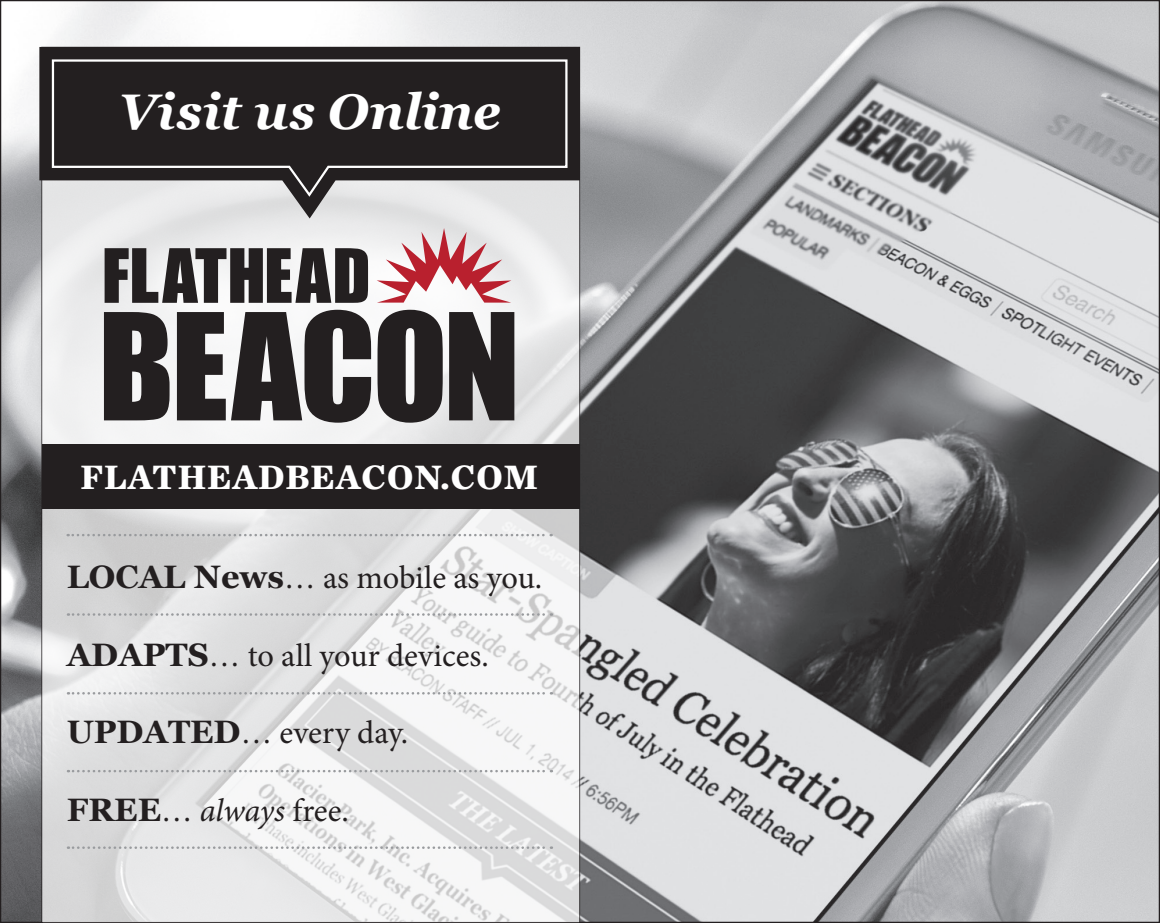
<style>
.page{position:relative;width:1160px;height:923px;background:#fff}
.page>*{position:absolute;margin:0;border:0;box-sizing:border-box;transform-origin:0 0}
.t1{font:italic 700 50px "Georgia";color:#fff}
.t2{font:700 35.5px "Chronicle Text G2";letter-spacing:.02em;color:#fff}
.t3{font:32.5px "Minion Pro";color:#231f20}
.s1{font-family:"Georgia";font-weight:700}
.s2{font-style:italic}
</style>
<div class="page">
<img style="left:3px;top:3px;width:1153px;height:916px">
<svg style="left:43px;top:218px;width:535px;height:702px"></svg>
<svg style="left:39px;top:47px;width:541px;height:171px;background:#898788"></svg>
<svg style="left:51px;top:58px;width:517px;height:141px;background:#434041"></svg>
<div style="left:42px;top:444px;width:537px;height:64px;background:#231f20"></div>
<svg style="left:104px;top:312px;width:65px;height:108px;background:#3c393a"></svg>
<svg style="left:177px;top:310px;width:194px;height:112px"></svg>
<svg style="left:377px;top:310px;width:65px;height:112px;background:#4a4748"></svg>
<svg style="left:449px;top:312px;width:65px;height:108px;background:#3b3839"></svg>
<svg style="left:105px;top:248px;width:263px;height:55px"></svg>
<svg style="left:376px;top:228px;width:135px;height:74px"></svg>
<svg style="left:68px;top:534px;width:483px;height:2px"></svg>
<svg style="left:68px;top:613px;width:484px;height:2px"></svg>
<svg style="left:68px;top:692px;width:484px;height:2px"></svg>
<svg style="left:68px;top:769px;width:484px;height:3px"></svg>
<svg style="left:68px;top:846px;width:484px;height:2px"></svg>
<h1 class="t1" style="left:119px;top:74px;width:383px">Visit us Online</h1>
<p class="t2" style="left:80px;top:448px;width:459px">FLATHEADBEACON.COM</p>
<p class="t3" style="left:67px;top:555px;width:477px"><span class="s1">LOCAL News</span>… as mobile as you.</p>
<p class="t3" style="left:67px;top:633px;width:423px"><span class="s1">ADAPTS</span>… to all your devices.</p>
<p class="t3" style="left:67px;top:711px;width:343px"><span class="s1">UPDATED</span>… every day.</p>
<p class="t3" style="left:67px;top:789px;width:283px"><span class="s1">FREE</span>… <span class="s2">always</span> free.</p>
</div>
